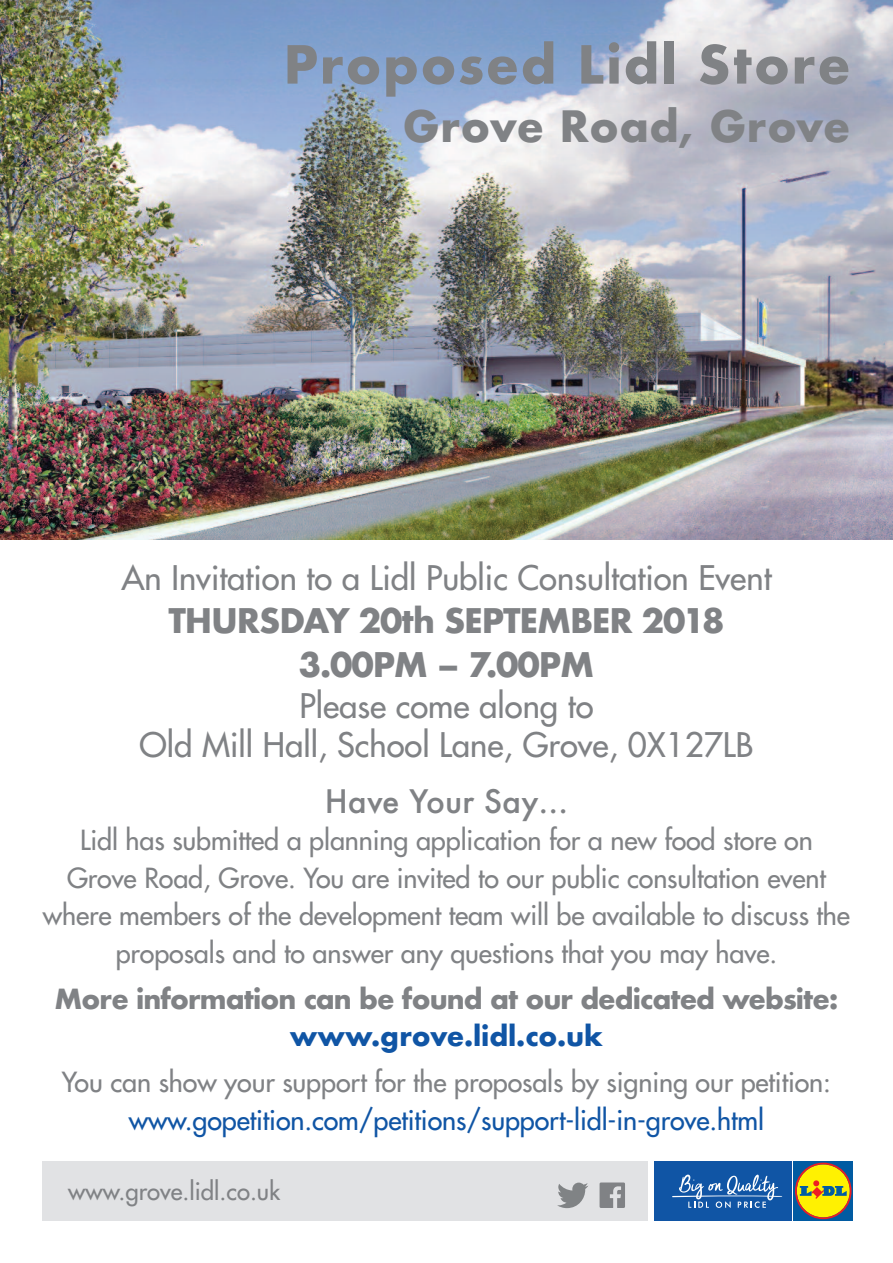
<style>
.page{position:relative;width:893px;height:1263px;background:#fff}
.page>*{position:absolute;margin:0;border:0;box-sizing:border-box;transform-origin:0 0}
.t1{font:700 51px "Futura";letter-spacing:.035em;color:#808285}
.t2{font:700 42px "Futura";letter-spacing:.015em;color:#808285}
.t3{font:500 33px/39.6px "Futura Std";color:#808285;text-align:center}
.t4{font:700 33px/44.1px "Futura";letter-spacing:-.035em;color:#808285;text-align:center}
.t5{font:500 31.5px "Futura";color:#808285}
.t6{font:500 27px/37.5px "Futura Std";letter-spacing:-.005em;color:#808285;text-align:center}
.t7{font:500 27px "Futura Std";letter-spacing:-.005em;color:#1055a5}
.t8{font:700 27px "Futura";letter-spacing:-.035em;color:#808285}
.t9{font:700 27px "Futura";letter-spacing:-.005em;color:#1055a5}
.t10{font:500 24px "Futura Std";color:#808285}
</style>
<div class="page">
<img style="left:0;top:0;width:893px;height:539px">
<div style="left:654px;top:1161px;width:199px;height:59px;background:#1055a5"></div>
<svg style="left:672px;top:1174px;width:110px;height:34px"></svg>
<div style="left:793px;top:1161px;width:60px;height:59px;background:#015ba2"></div>
<svg style="left:795px;top:1162px;width:56px;height:57px"></svg>
<div style="left:43px;top:1161px;width:605px;height:59px;background:#e1e2e4"></div>
<svg style="left:557px;top:1182px;width:31px;height:26px"></svg>
<svg style="left:600px;top:1182px;width:25px;height:26px"></svg>
<h1 class="t1" style="left:283px;top:28px;width:568px">Proposed Lidl Store</h1>
<h2 class="t2" style="left:403px;top:96px;width:449px">Grove Road, Grove</h2>
<p class="t3" style="left:121px;top:560px;width:652px">An Invitation to a Lidl Public Consultation Event</p>
<p class="t4" style="left:168px;top:598px;width:558px">THURSDAY 20th SEPTEMBER 2018<br>3.00PM – 7.00PM</p>
<p class="t3" style="left:140px;top:688px;width:615px">Please come along to<br>Old Mill Hall, School Lane, Grove, 0X127LB</p>
<p class="t5" style="left:325px;top:783px;width:245px">Have Your Say…</p>
<p class="t6" style="left:43px;top:823px;width:809px">Lidl has submitted a planning application for a new food store on Grove Road, Grove. You are invited to our public consultation event where members of the development team will be available to discuss the proposals and to answer any questions that you may have.</p>
<p class="t8" style="left:55px;top:979px;width:785px">More information can be found at our dedicated website:</p>
<p class="t9" style="left:290px;top:1017px;width:315px">www.grove.lidl.co.uk</p>
<p class="t6" style="left:62px;top:1065px;width:770px">You can show your support for the proposals by signing our petition:</p>
<p class="t7" style="left:129px;top:1106px;width:637px">www.gopetition.com/petitions/support-lidl-in-grove.html</p>
<p class="t10" style="left:68px;top:1179px;width:214px">www.grove.lidl.co.uk</p>
</div>
